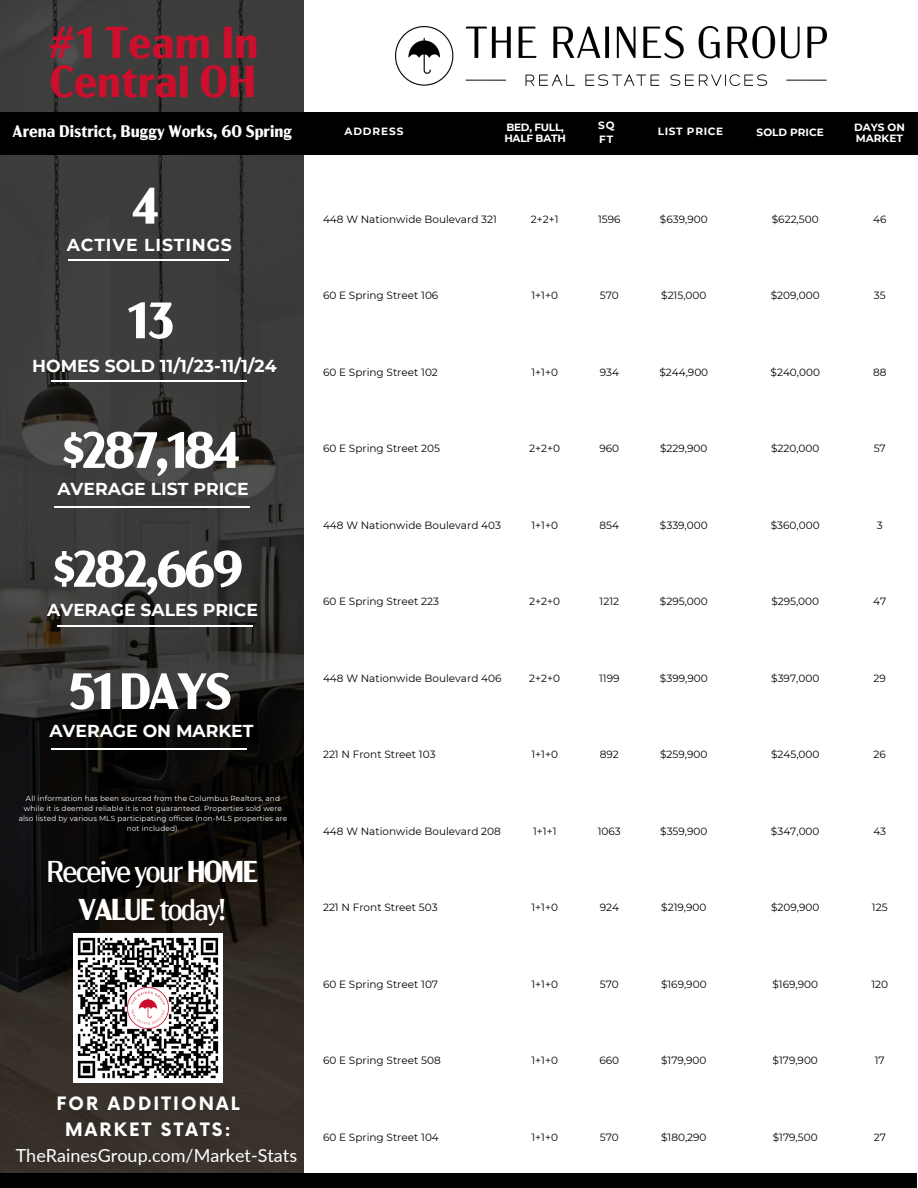
<style>
.page{position:relative;width:918px;height:1188px;background:#fff}
.page>*{position:absolute;margin:0;border:0;box-sizing:border-box;transform-origin:0 0}
.t1{font:700 51px "Acme Gothic";letter-spacing:-.055em;color:#fff}
.t2{font:700 44.4px/39.3px "Acme Gothic";letter-spacing:.005em;color:#ce0e2d}
.t3{font:30px/38.2px "Acme Gothic";letter-spacing:-.065em;color:#fff;text-align:center}
.t4{font:18px "Lato";color:#fff}
.t5{font:700 18px/25.8px "Now";letter-spacing:.12em;color:#fff;text-align:center}
.t6{font:700 17.25px "Montserrat";color:#fff}
.t7{font:700 17.25px "Montserrat";letter-spacing:.05em;color:#fff}
.t8{font:700 16.65px "Acme Gothic";color:#fff}
.t9{font:10.5px "Montserrat";color:#000}
.t10{font:700 10.5px/14px "Montserrat";color:#fff}
.t11{font:700 10.5px "Montserrat";letter-spacing:.065em;color:#fff}
.t12{font:700 10.5px "Montserrat";letter-spacing:-.025em;color:#fff}
.t13{font:700 10.5px "Montserrat";letter-spacing:.09em;color:#fff}
.t14{font:7.35px/9.9px "Montserrat";letter-spacing:.015em;color:#fff;text-align:center}
.s1{font-weight:700}
</style>
<div class="page">
<img style="left:396px;top:27px;width:431px;height:58px">
<div style="left:0;top:1173px;width:917px;height:15px;background:#000"></div>
<div style="left:0;top:112px;width:918px;height:42px;background:#000"></div>
<svg style="left:0;top:0;width:304px;height:1173px;background:#2e2c2a"></svg>
<img style="left:74px;top:934px;width:148px;height:148px">
<hr style="left:55px;top:506px;width:195px;height:2px;background:#fff">
<hr style="left:68px;top:259px;width:160px;height:1px;background:#fff">
<hr style="left:57px;top:626px;width:196px;height:1px;background:#fff">
<hr style="left:52px;top:748px;width:195px;height:1px;background:#fff">
<hr style="left:52px;top:380px;width:195px;height:1px;background:#fff">
<p class="t2" style="left:47px;top:25px;width:213px">#1 Team In<br>Central OH</p>
<p class="t8" style="left:13px;top:124px;width:281px">Arena District, Buggy Works, 60 Spring</p>
<p class="t1" style="left:132px;top:183px;width:28px">4</p>
<p class="t7" style="left:67px;top:234px;width:167px">ACTIVE LISTINGS</p>
<p class="t1" style="left:127px;top:298px;width:48px">13</p>
<p class="t6" style="left:32px;top:355px;width:246px">HOMES SOLD 11/1/23-11/1/24</p>
<p class="t1" style="left:62px;top:427px;width:179px">$287,184</p>
<p class="t6" style="left:57px;top:478px;width:193px">AVERAGE LIST PRICE</p>
<p class="t1" style="left:53px;top:546px;width:192px">$282,669</p>
<p class="t6" style="left:47px;top:600px;width:212px">AVERAGE SALES PRICE</p>
<p class="t1" style="left:69px;top:668px;width:164px">51 DAYS</p>
<p class="t6" style="left:49px;top:720px;width:206px">AVERAGE ON MARKET</p>
<p class="t14" style="left:19px;top:793px;width:270px">All information has been sourced from the Columbus Realtors, and while it is deemed reliable it is not guaranteed. Properties sold were also listed by various MLS participating offices (non-MLS properties are not included).</p>
<p class="t3" style="left:46px;top:854px;width:214px">Receive your <span class="s1">HOME<br>VALUE</span> today!</p>
<p class="t5" style="left:57px;top:1092px;width:185px">FOR ADDITIONAL<br>MARKET STATS:</p>
<p class="t4" style="left:16px;top:1144px;width:283px">TheRainesGroup.com/Market-Stats</p>
<p class="t13" style="left:344px;top:125px;width:61px">ADDRESS</p>
<p class="t10" style="left:506px;top:121px;width:59px">BED, FULL,</p>
<p class="t12" style="left:504px;top:132px;width:63px">HALF BATH</p>
<p class="t10" style="left:598px;top:118px;width:18px">SQ<br>FT</p>
<p class="t11" style="left:658px;top:125px;width:67px">LIST PRICE</p>
<p class="t10" style="left:757px;top:125px;width:69px">SOLD PRICE</p>
<p class="t10" style="left:854px;top:122px;width:52px;line-height:10.5px">DAYS ON<br>MARKET</p>
<p class="t9" style="left:323px;top:213px;width:175px">448 W Nationwide Boulevard 321</p>
<h2 class="t9" style="left:531px;top:213px;width:29px">2+2+1</h2>
<h5 class="t9" style="left:598px;top:213px;width:24px">1596</h5>
<p class="t9" style="left:660px;top:213px;width:49px">$639,900</p>
<h4 class="t9" style="left:772px;top:213px;width:48px">$622,500</h4>
<p class="t9" style="left:873px;top:213px;width:15px">46</p>
<h4 class="t9" style="left:323px;top:289px;width:117px">60 E Spring Street 106</h4>
<h1 class="t9" style="left:531px;top:289px;width:28px">1+1+0</h1>
<h4 class="t9" style="left:600px;top:289px;width:21px">570</h4>
<h1 class="t9" style="left:661px;top:289px;width:47px">$215,000</h1>
<h4 class="t9" style="left:771px;top:289px;width:50px">$209,000</h4>
<h1 class="t9" style="left:874px;top:289px;width:13px">35</h1>
<h4 class="t9" style="left:323px;top:365px;width:116px">60 E Spring Street 102</h4>
<p class="t9" style="left:531px;top:365px;width:28px">1+1+0</p>
<h3 class="t9" style="left:600px;top:365px;width:21px">934</h3>
<p class="t9" style="left:659px;top:365px;width:50px">$244,900</p>
<p class="t9" style="left:771px;top:365px;width:51px">$240,000</p>
<p class="t9" style="left:873px;top:365px;width:15px">88</p>
<p class="t9" style="left:323px;top:442px;width:119px">60 E Spring Street 205</p>
<p class="t9" style="left:529px;top:442px;width:32px">2+2+0</p>
<p class="t9" style="left:600px;top:442px;width:21px">960</p>
<p class="t9" style="left:660px;top:442px;width:49px">$229,900</p>
<p class="t9" style="left:771px;top:442px;width:50px">$220,000</p>
<p class="t9" style="left:874px;top:442px;width:14px">57</p>
<p class="t9" style="left:323px;top:518px;width:180px">448 W Nationwide Boulevard 403</p>
<p class="t9" style="left:531px;top:518px;width:28px">1+1+0</p>
<p class="t9" style="left:600px;top:518px;width:21px">854</p>
<p class="t9" style="left:660px;top:518px;width:49px">$339,000</p>
<p class="t9" style="left:771px;top:518px;width:50px">$360,000</p>
<p class="t9" style="left:877px;top:518px;width:7px">3</p>
<p class="t9" style="left:323px;top:595px;width:118px">60 E Spring Street 223</p>
<p class="t9" style="left:529px;top:595px;width:32px">2+2+0</p>
<p class="t9" style="left:600px;top:595px;width:21px">1212</p>
<p class="t9" style="left:660px;top:595px;width:49px">$295,000</p>
<p class="t9" style="left:771px;top:595px;width:49px">$295,000</p>
<p class="t9" style="left:873px;top:595px;width:15px">47</p>
<p class="t9" style="left:323px;top:672px;width:180px">448 W Nationwide Boulevard 406</p>
<p class="t9" style="left:529px;top:672px;width:32px">2+2+0</p>
<p class="t9" style="left:599px;top:672px;width:22px">1199</p>
<p class="t9" style="left:660px;top:672px;width:49px">$399,900</p>
<p class="t9" style="left:771px;top:672px;width:50px">$397,000</p>
<p class="t9" style="left:874px;top:672px;width:14px">29</p>
<p class="t9" style="left:323px;top:748px;width:114px">221 N Front Street 103</p>
<p class="t9" style="left:531px;top:748px;width:28px">1+1+0</p>
<p class="t9" style="left:600px;top:748px;width:21px">892</p>
<p class="t9" style="left:660px;top:748px;width:49px">$259,900</p>
<p class="t9" style="left:771px;top:748px;width:50px">$245,000</p>
<p class="t9" style="left:874px;top:748px;width:14px">26</p>
<p class="t9" style="left:323px;top:825px;width:179px">448 W Nationwide Boulevard 208</p>
<p class="t9" style="left:533px;top:825px;width:25px">1+1+1</p>
<p class="t9" style="left:598px;top:825px;width:25px">1063</p>
<p class="t9" style="left:660px;top:825px;width:49px">$359,900</p>
<p class="t9" style="left:771px;top:825px;width:50px">$347,000</p>
<p class="t9" style="left:873px;top:825px;width:14px">43</p>
<p class="t9" style="left:323px;top:901px;width:116px">221 N Front Street 503</p>
<p class="t9" style="left:531px;top:901px;width:28px">1+1+0</p>
<p class="t9" style="left:600px;top:901px;width:21px">924</p>
<p class="t9" style="left:661px;top:901px;width:47px">$219,900</p>
<p class="t9" style="left:771px;top:901px;width:50px">$209,900</p>
<p class="t9" style="left:872px;top:901px;width:17px">125</p>
<p class="t9" style="left:323px;top:978px;width:117px">60 E Spring Street 107</p>
<p class="t9" style="left:531px;top:978px;width:28px">1+1+0</p>
<p class="t9" style="left:600px;top:978px;width:21px">570</p>
<p class="t9" style="left:661px;top:978px;width:47px">$169,900</p>
<p class="t9" style="left:772px;top:978px;width:47px">$169,900</p>
<p class="t9" style="left:871px;top:978px;width:18px">120</p>
<p class="t9" style="left:323px;top:1054px;width:119px">60 E Spring Street 508</p>
<p class="t9" style="left:531px;top:1054px;width:28px">1+1+0</p>
<p class="t9" style="left:600px;top:1054px;width:21px">660</p>
<p class="t9" style="left:661px;top:1054px;width:47px">$179,900</p>
<p class="t9" style="left:773px;top:1054px;width:47px">$179,900</p>
<p class="t9" style="left:875px;top:1054px;width:11px">17</p>
<p class="t9" style="left:323px;top:1131px;width:117px">60 E Spring Street 104</p>
<p class="t9" style="left:531px;top:1131px;width:28px">1+1+0</p>
<p class="t9" style="left:600px;top:1131px;width:21px">570</p>
<p class="t9" style="left:661px;top:1131px;width:47px">$180,290</p>
<p class="t9" style="left:773px;top:1131px;width:46px">$179,500</p>
<p class="t9" style="left:874px;top:1131px;width:14px">27</p>
</div>
